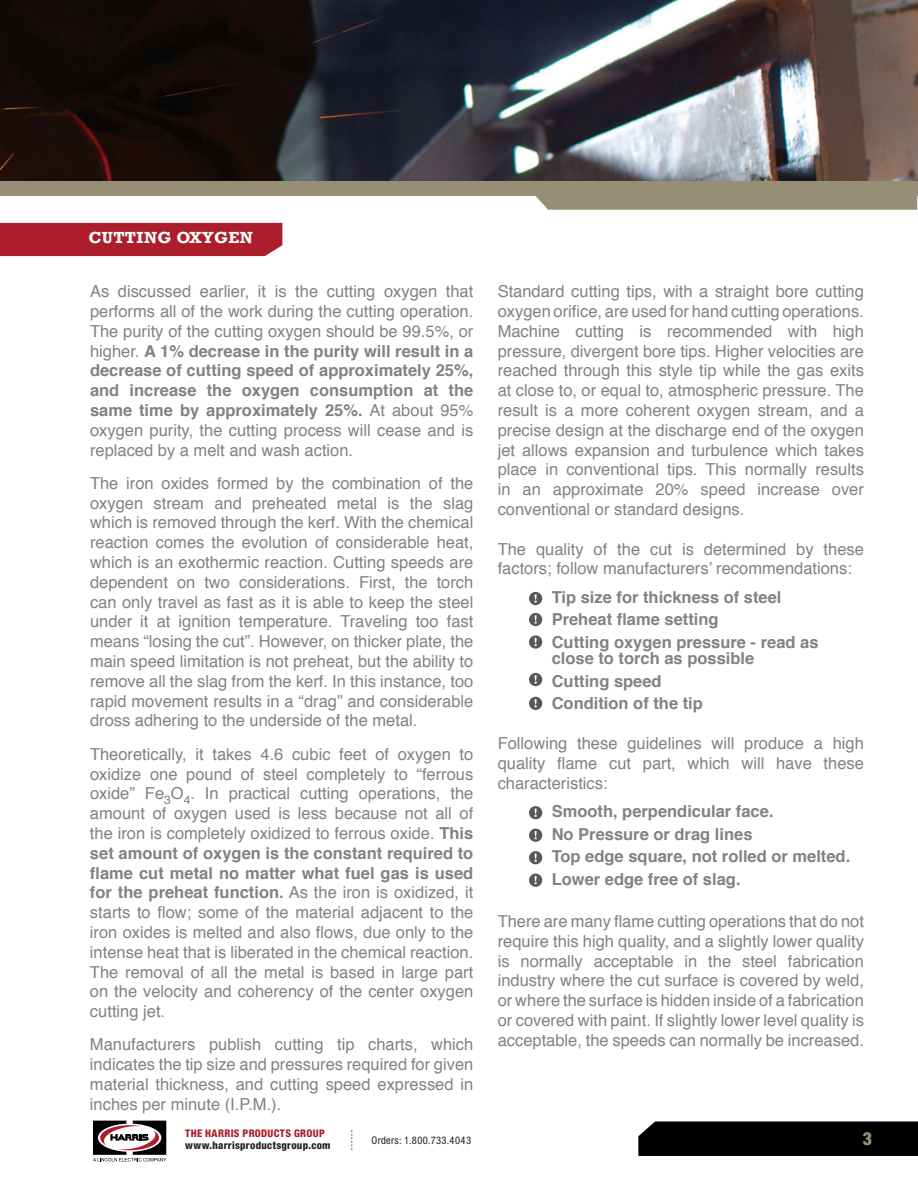
<style>
.page{position:relative;width:918px;height:1188px;background:#fff}
.page>*{position:absolute;margin:0;border:0;box-sizing:border-box;transform-origin:0 0}
.t1{font:900 condensed 18px "Helvetica Neue LT Std";color:#968f76}
.t2{font:16.5px/19.8px "Helvetica";color:#808285;text-align:justify}
.t3{font:700 16.5px/22.5px "Helvetica";color:#808285}
.t4{font:700 16.5px "Rockwell";letter-spacing:.025em;color:#fff}
.t5{font:800 condensed 10.5px "Helvetica Neue LT Std";letter-spacing:.025em;color:#231f20}
.t6{font:800 condensed 10.5px "Helvetica Neue LT Std";letter-spacing:.03em;color:#ab1e2c}
.t7{font:condensed 10.5px "Helvetica Neue LT Std";letter-spacing:.04em;color:#231f20}
.s1{font-weight:700}
</style>
<div class="page">
<div style="left:0;top:223px;width:282px;height:33px;background:#ac1e2c"></div>
<svg style="left:529px;top:195px;width:388px;height:15px;background:#9a947c"></svg>
<div style="left:0;top:0;width:917px;height:195px;background:#968f76"></div>
<img style="left:0;top:0;width:917px;height:180px">
<svg style="left:529px;top:592px;width:13px;height:13px"></svg>
<svg style="left:535px;top:594px;width:2px;height:9px"></svg>
<svg style="left:529px;top:613px;width:13px;height:13px"></svg>
<svg style="left:535px;top:615px;width:2px;height:9px"></svg>
<svg style="left:529px;top:635px;width:13px;height:14px"></svg>
<svg style="left:535px;top:638px;width:2px;height:8px"></svg>
<svg style="left:529px;top:673px;width:13px;height:13px"></svg>
<svg style="left:535px;top:675px;width:2px;height:9px"></svg>
<svg style="left:529px;top:697px;width:13px;height:13px"></svg>
<svg style="left:535px;top:699px;width:2px;height:8px"></svg>
<div style="left:529px;top:806px;width:13px;height:13px;background:#57585a;border-radius:50%"></div>
<svg style="left:535px;top:809px;width:2px;height:8px"></svg>
<div style="left:529px;top:829px;width:13px;height:13px;background:#57585a;border-radius:50%"></div>
<svg style="left:535px;top:831px;width:2px;height:8px"></svg>
<div style="left:529px;top:851px;width:13px;height:13px;background:#57585a;border-radius:50%"></div>
<svg style="left:535px;top:854px;width:2px;height:8px"></svg>
<div style="left:529px;top:874px;width:13px;height:13px;background:#57585a;border-radius:50%"></div>
<svg style="left:535px;top:876px;width:2px;height:8px"></svg>
<svg style="left:638px;top:1121px;width:280px;height:35px;background:#070707"></svg>
<svg style="left:93px;top:1121px;width:73px;height:40px"></svg>
<svg style="left:351px;top:1130px;width:1px;height:20px"></svg>
<p class="t4" style="left:88px;top:228px;width:166px">CUTTING OXYGEN</p>
<p class="t2" style="left:90px;top:282px;width:385px">As discussed earlier, it is the cutting oxygen that performs all of the work during the cutting operation.<br>The purity of the cutting oxygen should be 99.5%, or higher. <span class="s1">A 1% decrease in the purity will result in a decrease of cutting speed of approximately 25%, and increase the oxygen consumption at the same time by approximately 25%.</span> At about 95% oxygen purity, the cutting process will cease and is replaced by a melt and wash action.</p>
<p class="t2" style="left:90px;top:474px;width:385px">The iron oxides formed by the combination of the oxygen stream and preheated metal is the slag which is removed through the kerf. With the chemical reaction comes the evolution of considerable heat, which is an exothermic reaction. Cutting speeds are dependent on two considerations. First, the torch can only travel as fast as it is able to keep the steel under it at ignition temperature. Traveling too fast means “losing the cut”. However, on thicker plate, the main speed limitation is not preheat, but the ability to remove all the slag from the kerf. In this instance, too rapid movement results in a “drag” and considerable dross adhering to the underside of the metal.</p>
<p class="t2" style="left:90px;top:745px;width:385px">Theoretically, it takes 4.6 cubic feet of oxygen to oxidize one pound of steel completely to “ferrous oxide” Fe<sub>3</sub>O<sub>4</sub>. In practical cutting operations, the amount of oxygen used is less because not all of the iron is completely oxidized to ferrous oxide. <span class="s1">This set amount of oxygen is the constant required to flame cut metal no matter what fuel gas is used for the preheat function.</span> As the iron is oxidized, it starts to flow; some of the material adjacent to the iron oxides is melted and also flows, due only to the intense heat that is liberated in the chemical reaction.<br>The removal of all the metal is based in large part on the velocity and coherency of the center oxygen cutting jet.</p>
<p class="t2" style="left:90px;top:1035px;width:385px">Manufacturers publish cutting tip charts, which indicates the tip size and pressures required for given material thickness, and cutting speed expressed in inches per minute (I.P.M.).</p>
<p class="t2" style="left:498px;top:282px;width:368px">Standard cutting tips, with a straight bore cutting oxygen orifice, are used for hand cutting operations.<br>Machine cutting is recommended with high pressure, divergent bore tips. Higher velocities are reached through this style tip while the gas exits at close to, or equal to, atmospheric pressure. The result is a more coherent oxygen stream, and a precise design at the discharge end of the oxygen jet allows expansion and turbulence which takes place in conventional tips. This normally results in an approximate 20% speed increase over conventional or standard designs.</p>
<p class="t2" style="left:498px;top:539px;width:368px">The quality of the cut is determined by these factors; follow manufacturers’ recommendations:</p>
<p class="t3" style="left:552px;top:586px;width:268px">Tip size for thickness of steel<br>Preheat flame setting<br>Cutting oxygen pressure - read as</p>
<p class="t3" style="left:552px;top:648px;width:204px">close to torch as possible<br>Cutting speed<br>Condition of the tip</p>
<p class="t2" style="left:498px;top:734px;width:368px">Following these guidelines will produce a high quality flame cut part, which will have these characteristics:</p>
<p class="t3" style="left:552px;top:800px;width:300px">Smooth, perpendicular face.<br>No Pressure or drag lines<br>Top edge square, not rolled or melted.<br>Lower edge free of slag.</p>
<p class="t2" style="left:498px;top:912px;width:368px">There are many flame cutting operations that do not require this high quality, and a slightly lower quality is normally acceptable in the steel fabrication industry where the cut surface is covered by weld, or where the surface is hidden inside of a fabrication or covered with paint. If slightly lower level quality is acceptable, the speeds can normally be increased.</p>
<p class="t6" style="left:185px;top:1126px;width:141px">THE HARRIS PRODUCTS GROUP</p>
<p class="t5" style="left:185px;top:1139px;width:147px">www.harrisproductsgroup.com</p>
<p class="t7" style="left:372px;top:1135px;width:101px">Orders: 1.800.733.4043</p>
<p class="t1" style="left:863px;top:1128px;width:11px">3</p>
</div>
